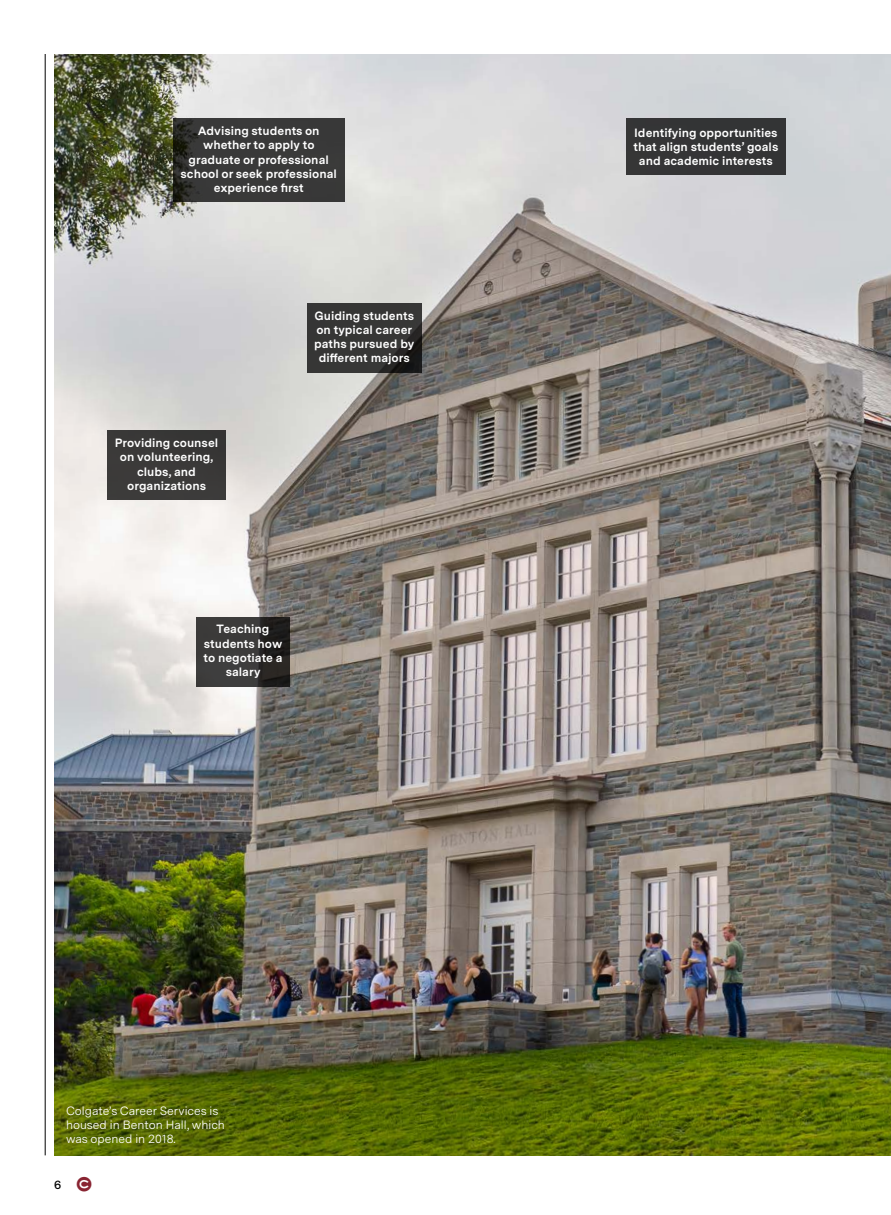
<style>
.page{position:relative;width:891px;height:1215px;background:#fff}
.page>*{position:absolute;margin:0;border:0;box-sizing:border-box;transform-origin:0 0}
.t1{font:700 12px/14.2px "Messina Sans";color:#fff;text-align:center}
.t2{font:12px/14.2px "Messina Sans";color:#fff}
.t3{font:600 12px "Messina Sans";color:#000}
.s1{font-family:"Colgate";font-weight:400;font-size:19.5px;color:#892432}
</style>
<div class="page">
<hr style="left:45px;top:54px;width:1px;height:1101px;background:#000">
<img style="left:54px;top:54px;width:837px;height:1101px">
<svg style="left:173px;top:119px;width:171px;height:83px;background:#363635"></svg>
<div style="left:626px;top:119px;width:160px;height:56px;background:#343435"></div>
<svg style="left:307px;top:303px;width:115px;height:70px;background:#323231"></svg>
<div style="left:107px;top:430px;width:119px;height:70px;background:#3b3a39"></div>
<svg style="left:196px;top:617px;width:94px;height:69px;background:#333231"></svg>
<p class="t1" style="left:181px;top:124px;width:158px">Advising students on whether to apply to graduate or professional school or seek professional experience first</p>
<p class="t1" style="left:633px;top:126px;width:146px">Identifying opportunities that align students’ goals and academic interests</p>
<p class="t1" style="left:115px;top:436px;width:105px">Providing counsel on volunteering, clubs, and organizations</p>
<p class="t1" style="left:314px;top:309px;width:102px">Guiding students on typical career paths pursued by different majors</p>
<p class="t1" style="left:204px;top:623px;width:81px">Teaching students how to negotiate a salary</p>
<p class="t2" style="left:66px;top:1104px;width:160px">Colgate’s Career Services is housed in Benton Hall, which was opened in 2018.</p>
<p class="t3" style="left:54px;top:1178px;width:40px">6 <span class="s1">●</span></p>
</div>
